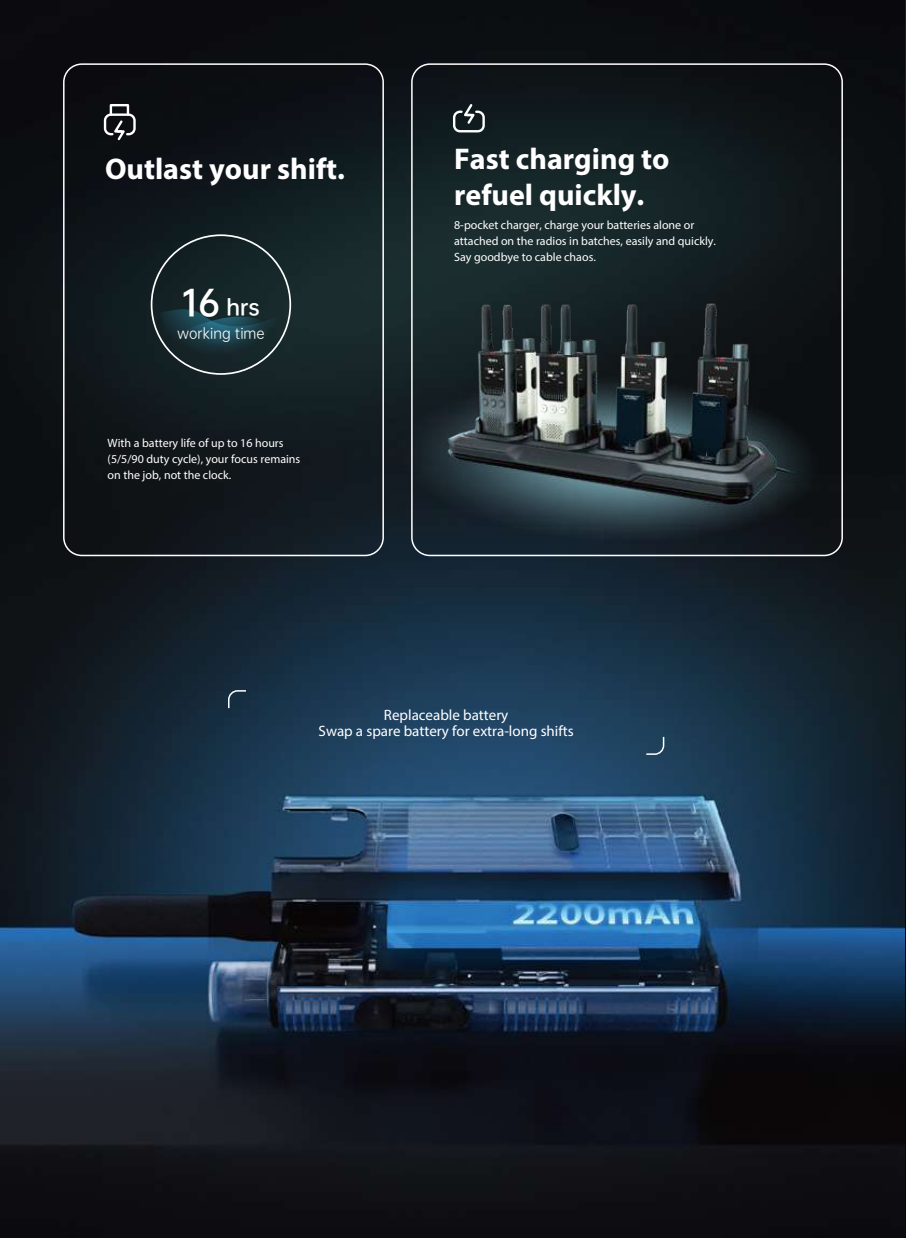
<style>
.page{position:relative;width:906px;height:1238px;background:#fff}
.page>*{position:absolute;margin:0;border:0;box-sizing:border-box;transform-origin:0 0}
.t1{font:700 30px/36.5px "Myriad Pro";color:#fff}
.t2{font:20.4px "OPPO Sans B";color:#fff}
.t3{font:15px/16px "Myriad Pro";color:#fff;text-align:center}
.t4{font:14.1px "OPPO Sans R";color:#fff}
.t5{font:12px/16px "Myriad Pro";color:#fff}
.s1{font-size:33.9px}
</style>
<div class="page">
<img style="left:0;top:0;width:906px;height:1237px">
<svg style="left:227px;top:689px;width:20px;height:20px"></svg>
<svg style="left:645px;top:735px;width:20px;height:20px"></svg>
<div style="left:453px;top:110px;width:32px;height:22px;border:2px solid #fff;border-radius:6px"></div>
<svg style="left:461px;top:102px;width:16px;height:24px"></svg>
<div style="left:63px;top:63px;width:321px;height:493px;border:2px solid #fff;border-radius:18px"></div>
<div style="left:104px;top:113px;width:32px;height:22px;border:2px solid #fff;border-radius:6px"></div>
<div style="left:110px;top:104px;width:19px;height:12px;border:2px solid #fff"></div>
<svg style="left:111px;top:118px;width:17px;height:24px"></svg>
<svg style="left:159px;top:309px;width:123px;height:57px"></svg>
<img style="left:385px;top:232px;width:469px;height:355px">
<h1 class="t1" style="left:105px;top:150px;width:242px">Outlast your shift.</h1>
<h2 class="t2" style="left:182px;top:289px;width:79px"><span class="s1">16</span> hrs</h2>
<p class="t4" style="left:177px;top:322px;width:89px">working time</p>
<p class="t5" style="left:108px;top:435px;width:194px">With a battery life of up to 16 hours (5/5/90 duty cycle), your focus remains on the job, not the clock.</p>
<h1 class="t1" style="left:454px;top:139px;width:217px">Fast charging to refuel quickly.</h1>
<p class="t5" style="left:454px;top:217px;width:263px">8-pocket charger, charge your batteries alone or attached on the radios in batches, easily and quickly.<br>Say goodbye to cable chaos.</p>
<p class="t3" style="left:318px;top:706px;width:257px">Replaceable battery<br>Swap a spare battery for extra-long shifts</p>
</div>
